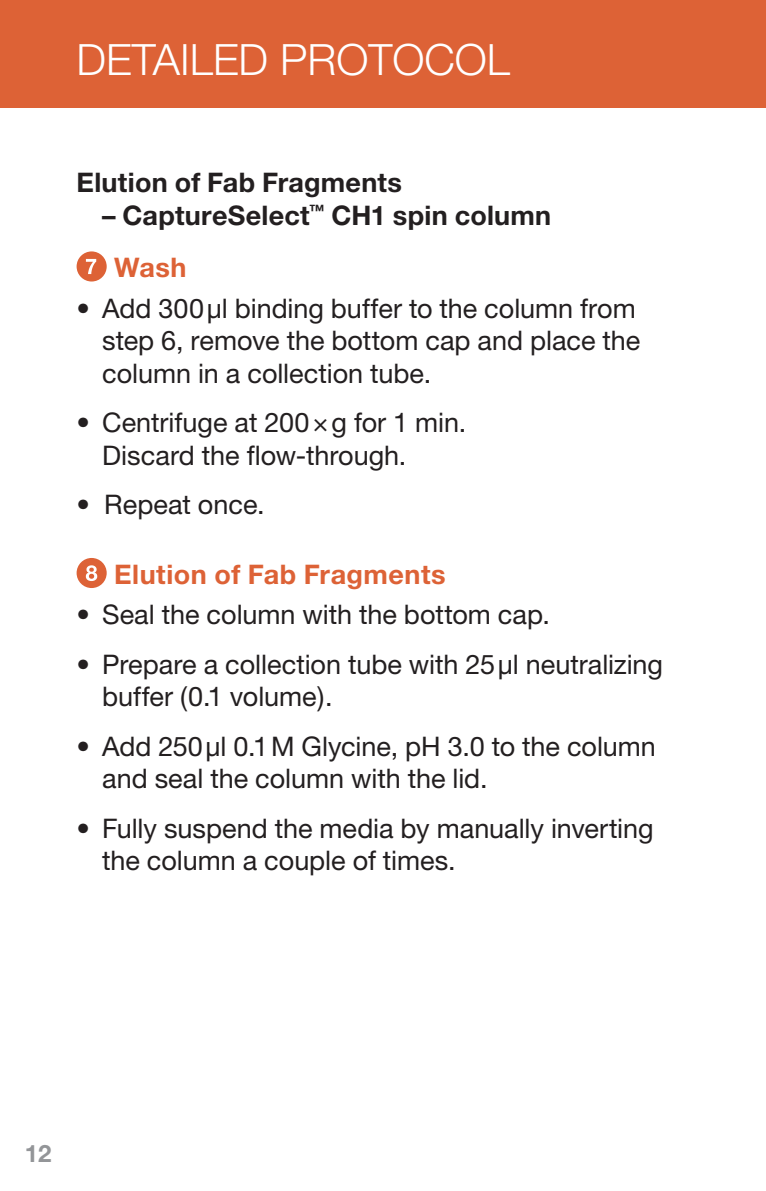
<style>
.page{position:relative;width:766px;height:1191px;background:#fff}
.page>*{position:absolute;margin:0;border:0;box-sizing:border-box;transform-origin:0 0}
.t1{font:300 43.2px "Helvetica Neue";color:#fff}
.t2{font:27px/32.4px "Helvetica Neue";color:#231f20}
.t3{font:700 27px "Helvetica Neue";letter-spacing:.01em;color:#231f20}
.t4{font:700 27px "Helvetica Neue";letter-spacing:.02em;color:#dd6236}
.t5{font:700 24px "Helvetica Neue";color:#939598}
</style>
<div class="page">
<div style="left:0;top:0;width:765px;height:108px;background:#dd6236"></div>
<div style="left:77px;top:251px;width:30px;height:30px;background:#dd6236;border-radius:50%"></div>
<svg style="left:86px;top:259px;width:10px;height:15px"></svg>
<div style="left:77px;top:558px;width:30px;height:30px;background:#dd6236;border-radius:50%"></div>
<svg style="left:86px;top:565px;width:11px;height:16px"></svg>
<p class="t1" style="left:77px;top:33px;width:435px">DETAILED PROTOCOL</p>
<p class="t3" style="left:77px;top:166px;width:327px">Elution of Fab Fragments</p>
<p class="t3" style="left:102px;top:198px;width:450px">– CaptureSelect<sup>™</sup> CH1 spin column</p>
<p class="t4" style="left:114px;top:251px;width:74px">Wash</p>
<p class="t2" style="left:102px;top:292px;width:539px;text-indent:-26px">• Add 300μl binding buffer to the column from step 6, remove the bottom cap and place the column in a collection tube.</p>
<p class="t2" style="left:102px;top:406px;width:365px;text-indent:-26px">• Centrifuge at 200×g for 1 min.<br>Discard the flow-through.</p>
<p class="t2" style="left:77px;top:488px;width:190px">• Repeat once.</p>
<p class="t4" style="left:114px;top:557px;width:333px">Elution of Fab Fragments</p>
<p class="t2" style="left:77px;top:598px;width:475px">• Seal the column with the bottom cap.</p>
<p class="t2" style="left:102px;top:647px;width:562px;text-indent:-26px">• Prepare a collection tube with 25μl neutralizing buffer (0.1 volume).</p>
<p class="t2" style="left:102px;top:729px;width:555px;text-indent:-26px">• Add 250μl 0.1M Glycine, pH 3.0 to the column and seal the column with the lid.</p>
<p class="t2" style="left:102px;top:811px;width:553px;text-indent:-26px">• Fully suspend the media by manually inverting the column a couple of times.</p>
<p class="t5" style="left:25px;top:1138px;width:28px">12</p>
</div>
